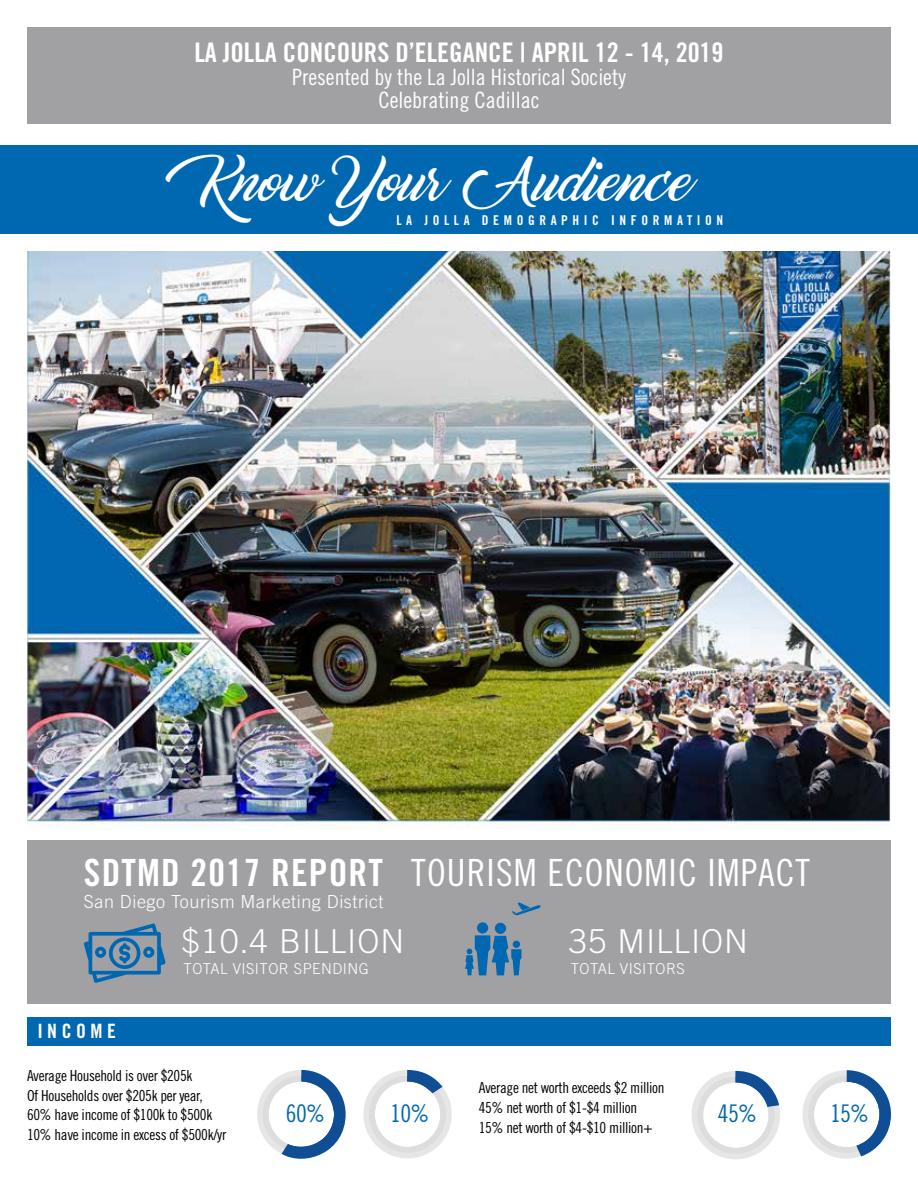
<style>
.page{position:relative;width:918px;height:1188px;background:#fff}
.page>*{position:absolute;margin:0;border:0;box-sizing:border-box;transform-origin:0 0}
.t1{font:45px "Marguerite";color:#fff}
.t2{font:37.5px "Trade Gothic LT Std Cn 18";letter-spacing:.03em;color:#fff}
.t3{font:300 33px "Trade Gothic LT Std";letter-spacing:.03em;color:#fff}
.t4{font:27px "Trade Gothic LT Std Bd Cn 20";color:#fff}
.t5{font:24.3px "Trade Gothic LT Std Cn 18";letter-spacing:-.02em;color:#0067b1}
.t6{font:22.5px/23.2px "Trade Gothic LT Std Cn 18";color:#fff;text-align:center}
.t7{font:19.8px "Trade Gothic LT Std Bd Cn 20";letter-spacing:.23em;color:#fff}
.t8{font:300 18px "Trade Gothic LT Std";letter-spacing:.03em;color:#fff}
.t9{font:15.15px/19.8px "Trade Gothic LT Std Cn 18";letter-spacing:-.02em;color:#000}
.t10{font:300 15px "Trade Gothic LT Std";letter-spacing:.03em;color:#fff}
.t11{font:13.5px "Trade Gothic LT Std Bd Cn 20";letter-spacing:.34em;color:#fff}
.s1{font-family:"Trade Gothic LT Std Bd Cn 20"}
</style>
<div class="page">
<div style="left:27px;top:1017px;width:863px;height:29px;background:#0067b1"></div>
<svg style="left:802px;top:1070px;width:89px;height:89px"></svg>
<svg style="left:692px;top:1071px;width:88px;height:88px"></svg>
<svg style="left:363px;top:1070px;width:89px;height:88px"></svg>
<svg style="left:257px;top:1070px;width:89px;height:89px"></svg>
<div style="left:27px;top:840px;width:864px;height:164px;background:#a1a1a4"></div>
<div style="left:477px;top:922px;width:11px;height:12px;background:#0067b1;border-radius:50%"></div>
<div style="left:495px;top:923px;width:11px;height:11px;background:#0067b1;border-radius:50%"></div>
<svg style="left:465px;top:935px;width:56px;height:40px"></svg>
<svg style="left:512px;top:902px;width:29px;height:14px"></svg>
<svg style="left:84px;top:924px;width:81px;height:59px"></svg>
<div style="left:0;top:145px;width:918px;height:89px;background:#0067b1"></div>
<img style="left:27px;top:251px;width:864px;height:577px">
<div style="left:27px;top:27px;width:864px;height:96px;background:#a1a1a4"></div>
<h3 class="t4" style="left:194px;top:36px;width:531px">LA JOLLA CONCOURS D’ELEGANCE | APRIL 12 - 14, 2019</h3>
<h3 class="t6" style="left:292px;top:65px;width:335px">Presented by the La Jolla Historical Society<br>Celebrating Cadillac</h3>
<h1 class="t1" style="left:195px;top:159px;width:496px">Know Your Audience</h1>
<p class="t11" style="left:396px;top:212px;width:329px">LA JOLLA DEMOGRAPHIC INFORMATION</p>
<h2 class="t2" style="left:84px;top:851px;width:728px"><span class="s1">SDTMD 2017 REPORT</span> TOURISM ECONOMIC IMPACT</h2>
<p class="t8" style="left:84px;top:891px;width:301px">San Diego Tourism Marketing District</p>
<h3 class="t3" style="left:181px;top:921px;width:224px">$10.4 BILLION</h3>
<h3 class="t3" style="left:569px;top:921px;width:181px">35 MILLION</h3>
<p class="t10" style="left:184px;top:960px;width:187px">TOTAL VISITOR SPENDING</p>
<p class="t10" style="left:571px;top:960px;width:115px">TOTAL VISITORS</p>
<h3 class="t7" style="left:37px;top:1019px;width:80px">INCOME</h3>
<p class="t9" style="left:27px;top:1065px;width:201px">Average Household is over $205k<br>Of Households over $205k per year, 60% have income of $100k to $500k 10% have income in excess of $500k/yr</p>
<p class="t9" style="left:479px;top:1078px;width:187px">Average net worth exceeds $2 million<br>45% net worth of $1-$4 million<br>15% net worth of $4-$10 million+</p>
<h3 class="t5" style="left:286px;top:1099px;width:41px">60%</h3>
<h3 class="t5" style="left:390px;top:1099px;width:41px">10%</h3>
<h3 class="t5" style="left:718px;top:1099px;width:41px">45%</h3>
<h3 class="t5" style="left:830px;top:1099px;width:41px">15%</h3>
</div>
